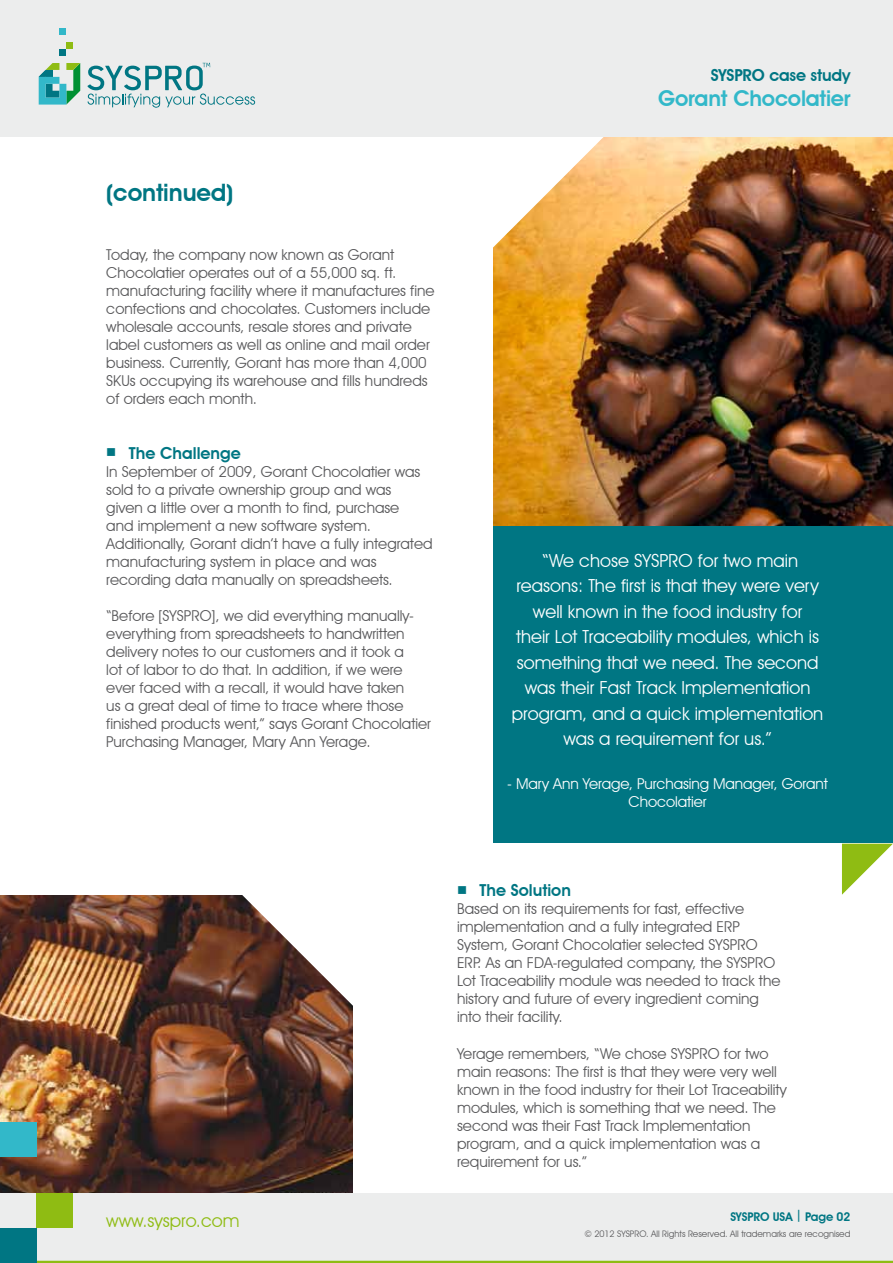
<style>
.page{position:relative;width:893px;height:1263px;background:#fff}
.page>*{position:absolute;margin:0;border:0;box-sizing:border-box;transform-origin:0 0}
.t1{font:600 24px "Avant Garde IT Cby BT";letter-spacing:-.005em;color:#007683}
.t2{font:600 21.75px "Avant Garde IT Cby BT";letter-spacing:-.01em;color:#32b8c9}
.t3{font:18px/25.5px "Avant Garde IT Cby BT";color:#fff;text-align:center}
.t4{font:18px "Avant Garde IT Cby BT";color:#8fbc13}
.t5{font:600 16.5px "Avant Garde IT Cby BT";color:#007683}
.t6{font:15px/18px "Avant Garde IT Cby BT";color:#58585a}
.t7{font:15px/18px "Avant Garde IT Cby BT";letter-spacing:-.005em;color:#fff;text-align:center}
.t8{font:600 12px "Avant Garde IT Cby BT";letter-spacing:-.01em;color:#007683}
.t9{font:9px "Avant Garde IT Cby BT";color:#58585a}
</style>
<div class="page">
<img style="left:493px;top:136px;width:400px;height:390px">
<svg style="left:492px;top:136px;width:112px;height:112px"></svg>
<div style="left:0;top:0;width:893px;height:136px;background:#eceded"></div>
<div style="left:493px;top:526px;width:400px;height:317px;background:#007683"></div>
<img style="left:0;top:896px;width:353px;height:297px">
<svg style="left:842px;top:844px;width:51px;height:51px"></svg>
<svg style="left:242px;top:895px;width:111px;height:112px"></svg>
<div style="left:0;top:1193px;width:893px;height:70px;background:#eceded"></div>
<hr style="left:0;top:1261px;width:893px;height:2px;background:#8fbc13">
<div style="left:59px;top:49px;width:7px;height:7px;background:#007683"></div>
<div style="left:66px;top:42px;width:7px;height:7px;background:#8fbc13"></div>
<div style="left:59px;top:28px;width:7px;height:7px;background:#32b8c9"></div>
<svg style="left:39px;top:63px;width:41px;height:42px"></svg>
<svg style="left:87px;top:63px;width:168px;height:45px"></svg>
<div style="left:0;top:1228px;width:36px;height:35px;background:#007683"></div>
<div style="left:36px;top:1193px;width:36px;height:35px;background:#8fbc13"></div>
<div style="left:0;top:1123px;width:36px;height:34px;background:#32b8c9"></div>
<p class="t5" style="left:711px;top:65px;width:137px">SYSPRO case study</p>
<h2 class="t2" style="left:658px;top:85px;width:194px">Gorant Chocolatier</h2>
<h1 class="t1" style="left:106px;top:178px;width:129px">(continued)</h1>
<p class="t6" style="left:106px;top:245px;width:330px">Today, the company now known as Gorant Chocolatier operates out of a 55,000 sq. ft. manufacturing facility where it manufactures fine confections and chocolates. Customers include wholesale accounts, resale stores and private label customers as well as online and mail order business. Currently, Gorant has more than 4,000<br>SKUs occupying its warehouse and fills hundreds of orders each month.</p>
<p class="t5" style="left:106px;top:443px;width:136px">■ The Challenge</p>
<p class="t6" style="left:106px;top:462px;width:328px">In September of 2009, Gorant Chocolatier was sold to a private ownership group and was<br>given a little over a month to find, purchase<br>and implement a new software system.<br>Additionally, Gorant didn’t have a fully integrated manufacturing system in place and was recording data manually on spreadsheets.</p>
<p class="t6" style="left:106px;top:606px;width:326px">“Before [SYSPRO], we did everything manually&shy;everything from spreadsheets to handwritten delivery notes to our customers and it took a<br>lot of labor to do that. In addition, if we were ever faced with a recall, it would have taken<br>us a great deal of time to trace where those finished products went,” says Gorant Chocolatier Purchasing Manager, Mary Ann Yerage.</p>
<p class="t3" style="left:512px;top:547px;width:313px">“We chose SYSPRO for two main reasons: The first is that they were very well known in the food industry for<br>their Lot Traceability modules, which is something that we need. The second was their Fast Track Implementation program, and a quick implementation was a requirement for us.”</p>
<p class="t7" style="left:507px;top:774px;width:322px">- Mary Ann Yerage, Purchasing Manager, Gorant<br>Chocolatier</p>
<p class="t4" style="left:106px;top:1209px;width:135px">www.syspro.com</p>
<p class="t5" style="left:457px;top:880px;width:115px">■ The Solution</p>
<p class="t6" style="left:457px;top:900px;width:325px">Based on its requirements for fast, effective implementation and a fully integrated ERP System, Gorant Chocolatier selected SYSPRO ERP. As an FDA-regulated company, the SYSPRO Lot Traceability module was needed to track the history and future of every ingredient coming into their facility.</p>
<p class="t6" style="left:457px;top:1045px;width:331px">Yerage remembers, “We chose SYSPRO for two main reasons: The first is that they were very well known in the food industry for their Lot Traceability modules, which is something that we need. The second was their Fast Track Implementation program, and a quick implementation was a requirement for us.”</p>
<p class="t8" style="left:730px;top:1209px;width:122px">SYSPRO USA | Page 02</p>
<p class="t9" style="left:584px;top:1228px;width:268px">© 2012 SYSPRO. All Rights Reserved. All trademarks are recognised</p>
</div>
